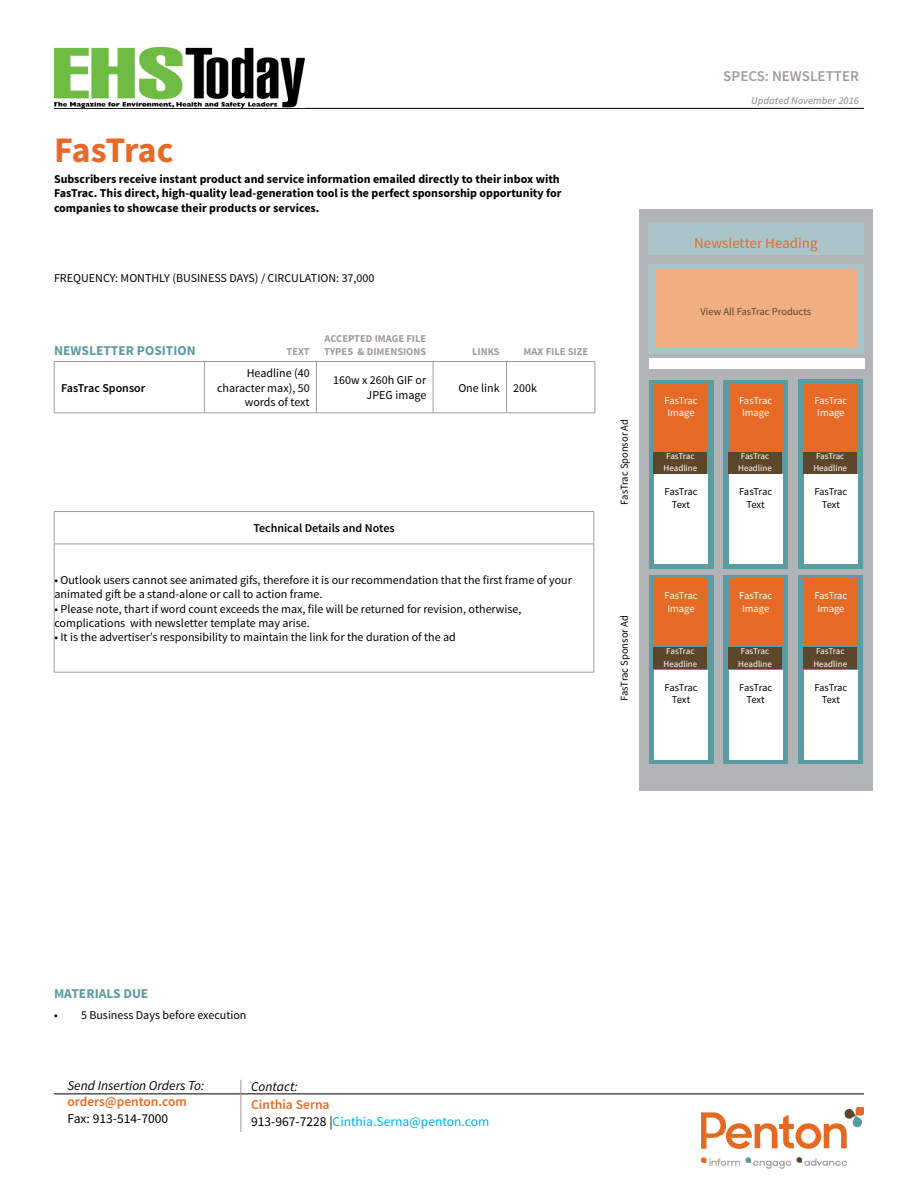
<style>
.page{position:relative;width:918px;height:1188px;background:#fff}
.page>*{position:absolute;margin:0;border:0;box-sizing:border-box;transform-origin:0 0}
.t1{font:700 36px "Source Sans Pro";letter-spacing:-.03em;color:#e66a25}
.t2{font:15px "Source Sans Pro";color:#e66a25}
.t3{font:600 15px "Source Sans Pro";color:#a19c9b}
.t4{font:13.5px/16.2px "Source Sans Pro";color:#00aeef}
.t5{font:italic 13.5px "Source Sans Pro";color:#000}
.t6{font:700 13.5px "Source Sans Pro";color:#5a9ca2}
.t7{font:600 13.5px "Source Sans Pro";color:#e66a25}
.t8{font:13.5px "Source Sans Pro";color:#000}
.t9{font:12px/14.4px "Source Sans Pro";color:#000;text-align:right}
.t10{font:700 12px/14.4px "Source Sans Pro";color:#000}
.t11{font:600 12px "Source Sans Pro";color:#000}
.t12{font:10.5px/12.6px "Source Sans Pro";letter-spacing:-.005em;color:#fff}
.t13{font:10.5px/12.6px "Source Sans Pro";letter-spacing:-.025em;color:#000;text-align:center}
.t14{font:700 10.5px/12.6px "Source Sans Pro";color:#a19c9b;text-align:right}
.t15{font:10.5px "Source Sans Pro";letter-spacing:-.005em;color:#000}
.t16{font:10.5px "Source Sans Pro";color:#5d4629}
.t17{font:italic 600 10.5px "Source Sans Pro";color:#a19c9b}
.t18{font:9px/12.6px "Source Sans Pro";color:#fff}
.s1{font-weight:600;color:#e66a25}
.s2{color:#000}
</style>
<div class="page">
<hr style="left:54px;top:108px;width:810px;height:1px;background:#000">
<hr style="left:54px;top:1094px;width:810px;height:1px;background:#000">
<img style="left:702px;top:1107px;width:162px;height:62px">
<hr style="left:240px;top:1080px;width:1px;height:52px;background:#a19c9b">
<img style="left:54px;top:48px;width:251px;height:59px">
<hr style="left:54px;top:361px;width:150px;height:1px;background:#a19c9b">
<hr style="left:54px;top:362px;width:1px;height:51px;background:#a19c9b">
<hr style="left:204px;top:361px;width:112px;height:1px;background:#a19c9b">
<hr style="left:204px;top:362px;width:1px;height:51px;background:#a19c9b">
<hr style="left:316px;top:361px;width:117px;height:1px;background:#a19c9b">
<hr style="left:316px;top:362px;width:1px;height:51px;background:#a19c9b">
<hr style="left:433px;top:361px;width:74px;height:1px;background:#a19c9b">
<hr style="left:433px;top:362px;width:1px;height:51px;background:#a19c9b">
<hr style="left:507px;top:361px;width:88px;height:1px;background:#a19c9b">
<hr style="left:506px;top:362px;width:1px;height:51px;background:#a19c9b">
<hr style="left:595px;top:362px;width:1px;height:51px;background:#a19c9b">
<hr style="left:433px;top:413px;width:74px;height:1px;background:#a19c9b">
<hr style="left:507px;top:413px;width:88px;height:1px;background:#a19c9b">
<hr style="left:54px;top:413px;width:150px;height:1px;background:#a19c9b">
<hr style="left:204px;top:413px;width:112px;height:1px;background:#a19c9b">
<hr style="left:316px;top:413px;width:117px;height:1px;background:#a19c9b">
<div style="left:639px;top:209px;width:234px;height:582px;background:#b1b4b6"></div>
<div style="left:648px;top:264px;width:216px;height:89px;background:#aac5c9"></div>
<div style="left:649px;top:359px;width:216px;height:10px;background:#fff"></div>
<div style="left:656px;top:269px;width:200px;height:79px;background:#f1ae83"></div>
<div style="left:648px;top:222px;width:216px;height:33px;background:#aac5c9"></div>
<hr style="left:54px;top:512px;width:1px;height:32px;background:#a19c9b">
<hr style="left:594px;top:512px;width:1px;height:32px;background:#a19c9b">
<hr style="left:54px;top:544px;width:1px;height:128px;background:#a19c9b">
<hr style="left:594px;top:544px;width:1px;height:128px;background:#a19c9b">
<hr style="left:54px;top:511px;width:540px;height:1px;background:#a19c9b">
<hr style="left:54px;top:544px;width:540px;height:1px;background:#a19c9b">
<hr style="left:54px;top:672px;width:540px;height:1px;background:#a19c9b">
<div style="left:649px;top:380px;width:64px;height:189px;background:#5a9ca2"></div>
<div style="left:654px;top:383px;width:54px;height:68px;background:#e66a25"></div>
<div style="left:653px;top:452px;width:54px;height:22px;background:#5d4629"></div>
<div style="left:654px;top:475px;width:54px;height:89px;background:#fff"></div>
<div style="left:723px;top:380px;width:65px;height:189px;background:#5a9ca2"></div>
<div style="left:729px;top:383px;width:54px;height:68px;background:#e66a25"></div>
<div style="left:728px;top:452px;width:54px;height:22px;background:#5d4629"></div>
<div style="left:729px;top:475px;width:54px;height:89px;background:#fff"></div>
<div style="left:798px;top:380px;width:65px;height:189px;background:#5a9ca2"></div>
<div style="left:804px;top:383px;width:54px;height:68px;background:#e66a25"></div>
<div style="left:803px;top:452px;width:54px;height:22px;background:#5d4629"></div>
<div style="left:804px;top:475px;width:54px;height:89px;background:#fff"></div>
<div style="left:649px;top:575px;width:64px;height:189px;background:#5a9ca2"></div>
<div style="left:654px;top:578px;width:54px;height:68px;background:#e66a25"></div>
<div style="left:653px;top:647px;width:54px;height:22px;background:#5d4629"></div>
<div style="left:654px;top:670px;width:54px;height:89px;background:#fff"></div>
<div style="left:723px;top:575px;width:65px;height:189px;background:#5a9ca2"></div>
<div style="left:729px;top:578px;width:54px;height:68px;background:#e66a25"></div>
<div style="left:728px;top:647px;width:54px;height:22px;background:#5d4629"></div>
<div style="left:729px;top:670px;width:54px;height:89px;background:#fff"></div>
<div style="left:799px;top:575px;width:64px;height:189px;background:#5a9ca2"></div>
<div style="left:804px;top:578px;width:54px;height:68px;background:#e66a25"></div>
<div style="left:803px;top:647px;width:54px;height:22px;background:#5d4629"></div>
<div style="left:804px;top:670px;width:54px;height:89px;background:#fff"></div>
<h1 class="t1" style="left:54px;top:127px;width:121px">FasTrac</h1>
<p class="t10" style="left:54px;top:172px;width:509px">Subscribers receive instant product and service information emailed directly to their inbox with<br>FasTrac. This direct, high-quality lead-generation tool is the perfect sponsorship opportunity for companies to showcase their products or services.</p>
<p class="t9" style="left:54px;top:271px;width:322px">FREQUENCY: MONTHLY (BUSINESS DAYS) / CIRCULATION: 37,000</p>
<p class="t6" style="left:54px;top:342px;width:143px">NEWSLETTER POSITION</p>
<p class="t14" style="left:287px;top:345px;width:25px">TEXT</p>
<p class="t14" style="left:325px;top:333px;width:57px">ACCEPTED image</p>
<p class="t14" style="left:324px;top:333px;width:104px">FILE<br>TYPES &amp; DIMENSIONS</p>
<p class="t14" style="left:472px;top:345px;width:29px">LINKS</p>
<p class="t14" style="left:524px;top:345px;width:66px">MAX FILE SIZE</p>
<p class="t11" style="left:61px;top:380px;width:86px">FasTrac Sponsor</p>
<p class="t9" style="left:217px;top:366px;width:94px">Headline (40 character max), 50 words of text</p>
<p class="t9" style="left:333px;top:374px;width:95px">160w x 260h GIF or<br>JPEG image</p>
<p class="t9" style="left:458px;top:381px;width:80px">One link 200k</p>
<p class="t11" style="left:253px;top:521px;width:143px">Technical Details and Notes</p>
<p class="t9" style="left:54px;top:573px;width:519px;text-align:left">• Outlook users cannot see animated gifs, therefore it is our recommendation that the first frame of your animated gift be a stand-alone or call to action frame.</p>
<p class="t9" style="left:54px;top:602px;width:469px;text-align:left">• Please note, thart if word count exceeds the max, file will be returned for revision, otherwise, complications with newsletter template may arise.</p>
<p class="t9" style="left:54px;top:630px;width:403px">• It is the advertiser’s responsibility to maintain the link for the duration of the ad</p>
<p class="t15" style="left:618px;top:505px;width:87px;rotate:-90deg">FasTrac Sponsor Ad</p>
<p class="t15" style="left:618px;top:701px;width:87px;rotate:-90deg">FasTrac Sponsor Ad</p>
<p class="t3" style="left:723px;top:67px;width:137px">SPECS: NEWSLETTER</p>
<p class="t17" style="left:751px;top:94px;width:110px">Updated November 2016</p>
<p class="t2" style="left:694px;top:234px;width:125px">Newsletter Heading</p>
<p class="t16" style="left:701px;top:305px;width:112px">View All FasTrac Products</p>
<p class="t12" style="left:665px;top:394px;width:35px">FasTrac<br>Image</p>
<p class="t18" style="left:664px;top:450px;width:35px">FasTrac<br>Headline</p>
<p class="t13" style="left:665px;top:486px;width:35px">FasTrac<br>Text</p>
<p class="t12" style="left:665px;top:589px;width:35px">FasTrac<br>Image</p>
<p class="t18" style="left:664px;top:645px;width:35px">FasTrac<br>Headline</p>
<p class="t13" style="left:665px;top:681px;width:35px">FasTrac<br>Text</p>
<p class="t12" style="left:739px;top:394px;width:35px">FasTrac<br>Image</p>
<p class="t18" style="left:738px;top:450px;width:35px">FasTrac<br>Headline</p>
<p class="t13" style="left:739px;top:486px;width:35px">FasTrac<br>Text</p>
<p class="t12" style="left:739px;top:589px;width:35px">FasTrac<br>Image</p>
<p class="t18" style="left:738px;top:645px;width:35px">FasTrac<br>Headline</p>
<p class="t13" style="left:739px;top:681px;width:35px">FasTrac<br>Text</p>
<p class="t12" style="left:814px;top:394px;width:35px">FasTrac<br>Image</p>
<p class="t18" style="left:813px;top:450px;width:35px">FasTrac<br>Headline</p>
<p class="t13" style="left:814px;top:486px;width:35px">FasTrac<br>Text</p>
<p class="t12" style="left:814px;top:589px;width:35px">FasTrac<br>Image</p>
<p class="t18" style="left:813px;top:645px;width:35px">FasTrac<br>Headline</p>
<p class="t13" style="left:814px;top:681px;width:35px">FasTrac</p>
<p class="t15" style="left:822px;top:693px;width:20px">Text</p>
<p class="t6" style="left:54px;top:985px;width:96px">MATERIALS DUE</p>
<p class="t9" style="left:54px;top:1008px;width:194px">• 5 Business Days before execution</p>
<p class="t5" style="left:68px;top:1077px;width:138px">Send Insertion Orders To:</p>
<p class="t7" style="left:68px;top:1093px;width:121px">orders@penton.com</p>
<p class="t8" style="left:68px;top:1110px;width:102px">Fax: 913-514-7000</p>
<p class="t5" style="left:251px;top:1079px;width:48px">Contact:</p>
<p class="t4" style="left:251px;top:1097px;width:240px"><span class="s1">Cinthia Serna<br></span><span class="s2">913-967-7228 |</span>Cinthia.Serna@penton.com</p>
</div>
